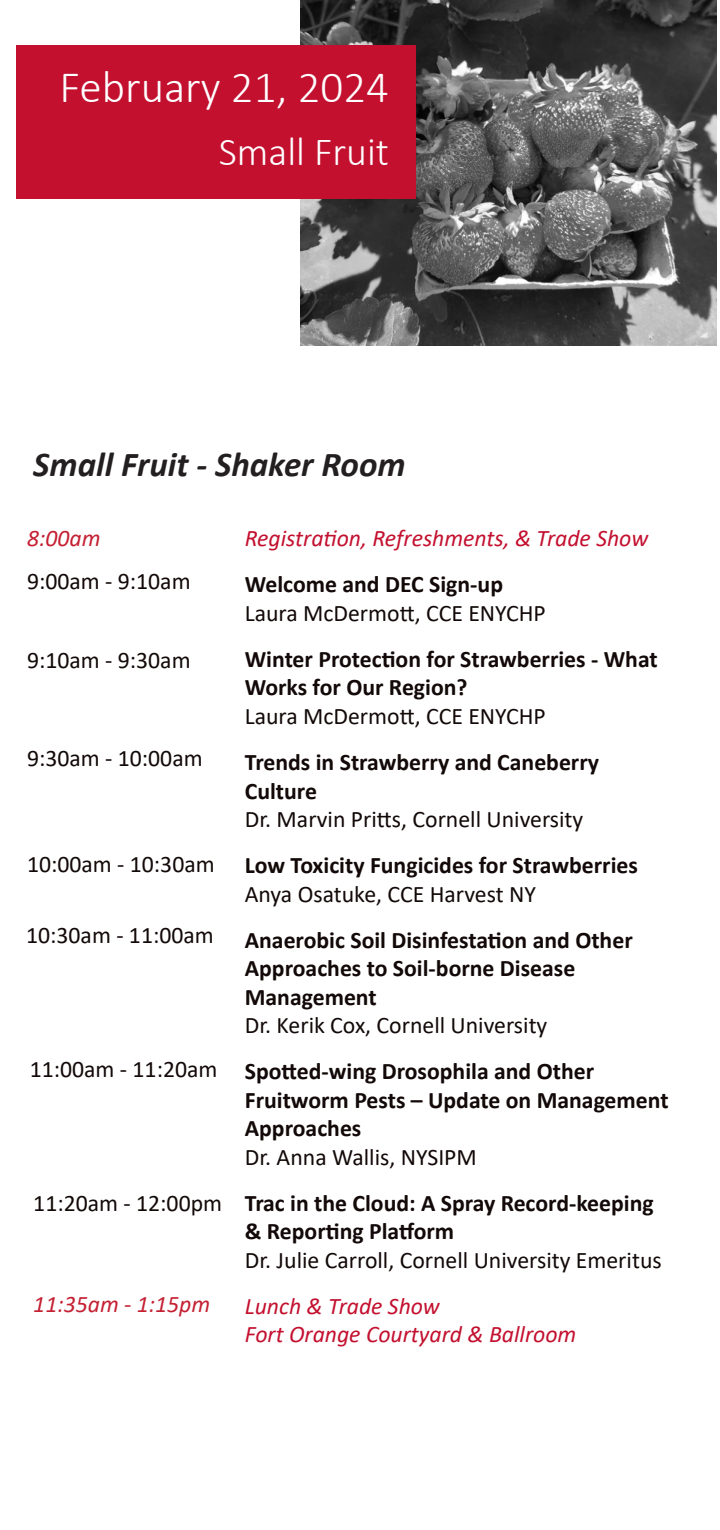
<style>
.page{position:relative;width:720px;height:1530px;background:#fff}
.page>*{position:absolute;margin:0;border:0;box-sizing:border-box;transform-origin:0 0}
.t1{font:300 45px "Calibri";color:#fff}
.t2{font:300 40px "Calibri";color:#fff}
.t3{font:italic 700 35px "Calibri";color:#231f20}
.t4{font:700 23.75px/28.5px "Calibri";color:#120908}
.t5{font:23.75px/28.5px "Calibri";color:#120908}
.t6{font:italic 23.75px/28.5px "Calibri";color:#c3102f}
.t7{font:italic 23.75px "Calibri";color:#c42032}
.s1{font-weight:700}
.s2{font-weight:400}
</style>
<div class="page">
<img style="left:301px;top:0;width:416px;height:346px">
<div style="left:17px;top:45px;width:399px;height:153px;background:#c3102f"></div>
<p class="t1" style="left:59px;top:59px;width:331px">February 21, 2024</p>
<p class="t2" style="left:219px;top:127px;width:172px">Small Fruit</p>
<p class="t3" style="left:33px;top:440px;width:374px">Small Fruit - Shaker Room</p>
<p class="t7" style="left:27px;top:522px;width:75px">8:00am</p>
<p class="t5" style="left:27px;top:566px;width:165px">9:00am - 9:10am</p>
<p class="t5" style="left:27px;top:645px;width:165px">9:10am - 9:30am</p>
<p class="t5" style="left:27px;top:743px;width:177px">9:30am - 10:00am</p>
<p class="t5" style="left:27px;top:850px;width:189px">10:00am - 10:30am</p>
<p class="t5" style="left:26px;top:920px;width:189px">10:30am - 11:00am</p>
<p class="t5" style="left:30px;top:1054px;width:189px">11:00am - 11:20am</p>
<p class="t5" style="left:33px;top:1188px;width:190px">11:20am - 12:00pm</p>
<p class="t7" style="left:33px;top:1288px;width:179px">11:35am - 1:15pm</p>
<p class="t6" style="left:245px;top:523px;width:405px">Registration, Refreshments, &amp; Trade Show</p>
<p class="t5" style="left:245px;top:570px;width:303px"><span class="s1">Welcome and DEC Sign-up<br></span>Laura McDermott, CCE ENYCHP</p>
<p class="t4" style="left:245px;top:645px;width:415px">Winter Protection for Strawberries - What<br>Works for Our Region?<br><span class="s2">Laura McDermott, CCE ENYCHP</span></p>
<p class="t4" style="left:245px;top:748px;width:356px">Trends in Strawberry and Caneberry<br>Culture<br><span class="s2">Dr. Marvin Pritts, Cornell University</span></p>
<p class="t4" style="left:245px;top:851px;width:395px">Low Toxicity Fungicides for Strawberries<br><span class="s2">Anya Osatuke, CCE Harvest NY</span></p>
<p class="t4" style="left:245px;top:925px;width:389px">Anaerobic Soil Disinfestation and Other<br>Approaches to Soil-borne Disease<br>Management<br><span class="s2">Dr. Kerik Cox, Cornell University</span></p>
<p class="t4" style="left:245px;top:1057px;width:425px">Spotted-wing Drosophila and Other<br>Fruitworm Pests – Update on Management<br>Approaches<br><span class="s2">Dr. Anna Wallis, NYSIPM</span></p>
<p class="t4" style="left:245px;top:1188px;width:418px">Trac in the Cloud: A Spray Record-keeping &amp; Reporting Platform<br><span class="s2">Dr. Julie Carroll, Cornell University Emeritus</span></p>
<p class="t6" style="left:245px;top:1291px;width:333px">Lunch &amp; Trade Show<br>Fort Orange Courtyard &amp; Ballroom</p>
</div>
